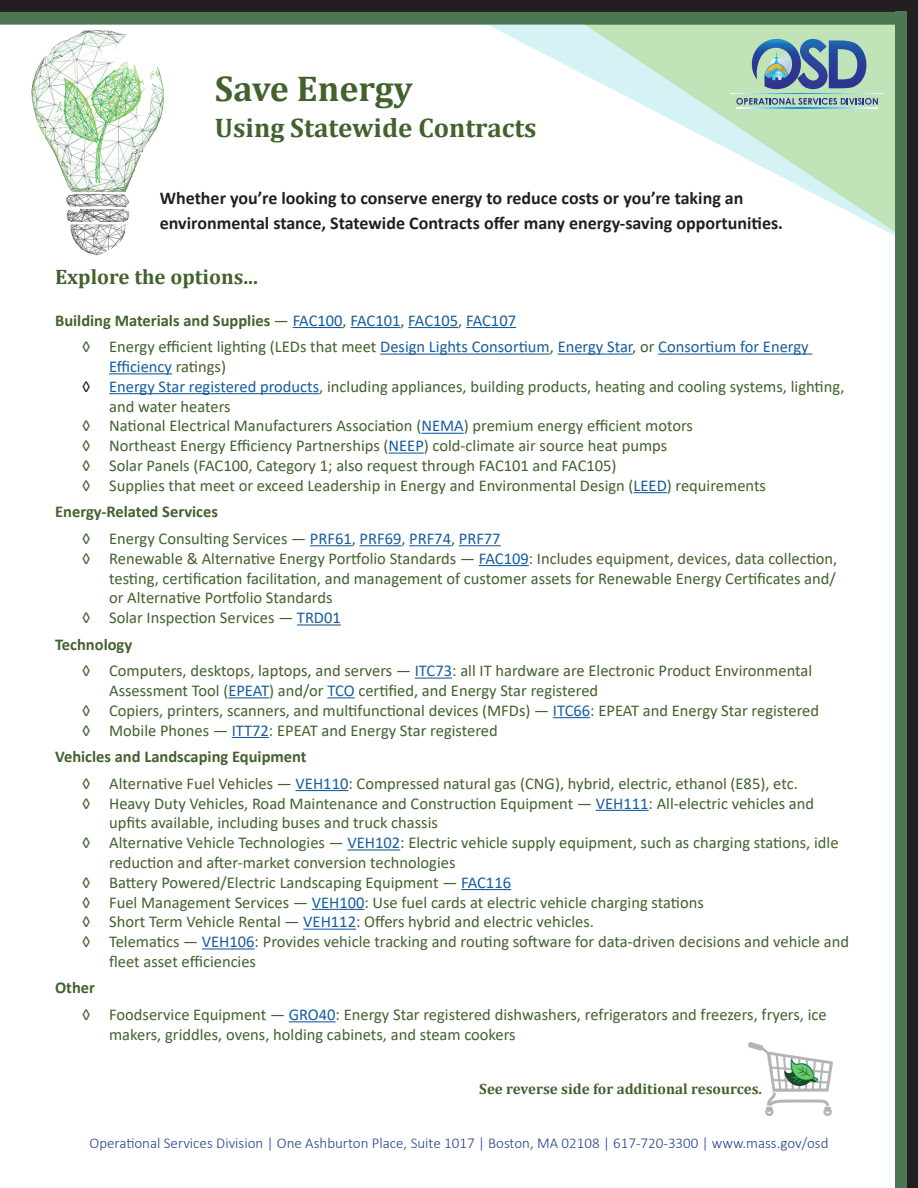
<style>
.page{position:relative;width:918px;height:1188px;background:#fff}
.page>*{position:absolute;margin:0;border:0;box-sizing:border-box;transform-origin:0 0}
.t1{font:700 36px "Cambria";color:#43612d}
.t2{font:700 27px "Cambria";color:#43612d}
.t3{font:700 21px "Cambria";color:#43612d}
.t4{font:700 18px/25.2px "Calibri";color:#231f20}
.t5{font:16.5px/19.8px "Calibri";color:#43612d}
.t6{font:700 16.5px "Calibri";color:#43612d}
.t7{font:16.5px/19.8px "Calibri";color:#175d9e}
.t8{font:300 15px "Calibri";color:#253f8e}
.t9{font:700 15px "Cambria";color:#43612d}
.s1{font-weight:400}
.s2{font-weight:400;color:#175d9e}
.s3{color:#43612d}
.s4{color:#231f20}
.s5{color:#175d9e}
</style>
<div class="page">
<img style="left:31px;top:30px;width:133px;height:226px">
<hr style="left:293px;top:327px;width:50px;height:1px;background:#175d9e">
<hr style="left:350px;top:327px;width:50px;height:1px;background:#175d9e">
<hr style="left:408px;top:327px;width:50px;height:1px;background:#175d9e">
<hr style="left:466px;top:327px;width:50px;height:1px;background:#175d9e">
<hr style="left:380px;top:354px;width:170px;height:1px;background:#175d9e">
<hr style="left:558px;top:354px;width:74px;height:1px;background:#175d9e">
<hr style="left:658px;top:354px;width:154px;height:1px;background:#175d9e">
<hr style="left:109px;top:373px;width:63px;height:1px;background:#175d9e">
<hr style="left:109px;top:393px;width:210px;height:1px;background:#175d9e">
<hr style="left:421px;top:433px;width:43px;height:1px;background:#175d9e">
<hr style="left:389px;top:453px;width:35px;height:1px;background:#175d9e">
<hr style="left:634px;top:492px;width:33px;height:1px;background:#175d9e">
<hr style="left:310px;top:545px;width:42px;height:1px;background:#175d9e">
<hr style="left:360px;top:545px;width:41px;height:1px;background:#175d9e">
<hr style="left:409px;top:545px;width:42px;height:1px;background:#175d9e">
<hr style="left:459px;top:545px;width:42px;height:1px;background:#175d9e">
<hr style="left:479px;top:565px;width:50px;height:1px;background:#175d9e">
<hr style="left:297px;top:624px;width:44px;height:2px;background:#175d9e">
<hr style="left:415px;top:678px;width:37px;height:1px;background:#175d9e">
<hr style="left:228px;top:697px;width:41px;height:1px;background:#175d9e">
<svg style="left:327px;top:697px;width:28px;height:1px"></svg>
<hr style="left:553px;top:717px;width:37px;height:1px;background:#175d9e">
<hr style="left:232px;top:737px;width:37px;height:1px;background:#175d9e">
<hr style="left:296px;top:790px;width:52px;height:1px;background:#175d9e">
<hr style="left:596px;top:810px;width:53px;height:1px;background:#175d9e">
<hr style="left:347px;top:849px;width:53px;height:2px;background:#175d9e">
<hr style="left:461px;top:889px;width:50px;height:1px;background:#175d9e">
<hr style="left:312px;top:909px;width:52px;height:1px;background:#175d9e">
<hr style="left:303px;top:929px;width:53px;height:1px;background:#175d9e">
<hr style="left:202px;top:948px;width:53px;height:2px;background:#175d9e">
<hr style="left:289px;top:1021px;width:47px;height:1px;background:#175d9e">
<img style="left:749px;top:1043px;width:84px;height:72px">
<svg style="left:489px;top:25px;width:407px;height:211px"></svg>
<div style="left:0;top:0;width:910px;height:12px;background:#231f20"></div>
<div style="left:1px;top:13px;width:898px;height:11px;background:#4d7753"></div>
<div style="left:0;top:12px;width:900px;height:13px;border:2px solid #4d7753"></div>
<div style="left:907px;top:0;width:11px;height:1188px;background:#231f20"></div>
<div style="left:896px;top:12px;width:11px;height:1176px;background:#4d7753"></div>
<svg style="left:730px;top:93px;width:154px;height:1px"></svg>
<svg style="left:737px;top:108px;width:140px;height:1px"></svg>
<svg style="left:736px;top:98px;width:142px;height:7px"></svg>
<svg style="left:752px;top:39px;width:114px;height:50px;background:#6f92aa"></svg>
<p class="t1" style="left:215px;top:64px;width:199px">Save Energy</p>
<p class="t2" style="left:215px;top:109px;width:323px">Using Statewide Contracts</p>
<p class="t4" style="left:160px;top:185px;width:625px">Whether you’re looking to conserve energy to reduce costs or you’re taking an environmental stance, Statewide Contracts offer many energy-saving opportunities.</p>
<p class="t3" style="left:55px;top:262px;width:204px">Explore the options...</p>
<p class="t6" style="left:55px;top:309px;width:462px">Building Materials and Supplies <span class="s1">—</span> <span class="s2">FAC100</span><span class="s1">,</span> <span class="s2">FAC101</span><span class="s1">,</span> <span class="s2">FAC105</span><span class="s1">,</span> <span class="s2">FAC107</span></p>
<p class="t7" style="left:109px;top:336px;width:701px;text-indent:-27px"><span class="s3">◊ Energy efficient lighting (LEDs that meet</span> Design Lights Consortium<span class="s3">,</span> Energy Star<span class="s3">, or</span> Consortium for Energy<br>Efficiency <span class="s3">ratings)</span></p>
<p class="t5" style="left:109px;top:376px;width:737px;text-indent:-27px"><span class="s4">◊</span> <span class="s5">Energy Star registered products</span>, including appliances, building products, heating and cooling systems, lighting, and water heaters</p>
<p class="t5" style="left:82px;top:416px;width:612px">◊ National Electrical Manufacturers Association (<span class="s5">NEMA</span>) premium energy efficient motors</p>
<p class="t5" style="left:82px;top:435px;width:587px">◊ Northeast Energy Efficiency Partnerships (<span class="s5">NEEP</span>) cold-climate air source heat pumps</p>
<p class="t5" style="left:82px;top:455px;width:536px">◊ Solar Panels (FAC100, Category 1; also request through FAC101 and FAC105)</p>
<p class="t5" style="left:82px;top:475px;width:685px">◊ Supplies that meet or exceed Leadership in Energy and Environmental Design (<span class="s5">LEED</span>) requirements</p>
<p class="t6" style="left:55px;top:500px;width:164px">Energy-Related Services</p>
<p class="t5" style="left:82px;top:528px;width:420px">◊ Energy Consulting Services — <span class="s5">PRF61</span>, <span class="s5">PRF69</span>, <span class="s5">PRF74</span>, <span class="s5">PRF77</span></p>
<p class="t5" style="left:109px;top:548px;width:730px;text-align:justify;text-indent:-27px">◊ Renewable &amp; Alternative Energy Portfolio Standards — <span class="s5">FAC109</span>: Includes equipment, devices, data collection, testing, certification facilitation, and management of customer assets for Renewable Energy Certificates and/ or Alternative Portfolio Standards</p>
<p class="t5" style="left:82px;top:607px;width:260px">◊ Solar Inspection Services — <span class="s5">TRD01</span></p>
<p class="t6" style="left:55px;top:633px;width:79px">Technology</p>
<p class="t5" style="left:109px;top:660px;width:705px;text-indent:-27px">◊ Computers, desktops, laptops, and servers — <span class="s5">ITC73</span>: all IT hardware are Electronic Product Environmental<br>Assessment Tool (<span class="s5">EPEAT</span>) and/or <span class="s5">TCO</span> certified, and Energy Star registered</p>
<p class="t5" style="left:82px;top:700px;width:738px">◊ Copiers, printers, scanners, and multifunctional devices (MFDs) — <span class="s5">ITC66</span>: EPEAT and Energy Star registered</p>
<p class="t5" style="left:82px;top:720px;width:417px">◊ Mobile Phones — <span class="s5">ITT72</span>: EPEAT and Energy Star registered</p>
<p class="t6" style="left:55px;top:745px;width:253px">Vehicles and Landscaping Equipment</p>
<p class="t5" style="left:82px;top:773px;width:717px">◊ Alternative Fuel Vehicles — <span class="s5">VEH110</span>: Compressed natural gas (CNG), hybrid, electric, ethanol (E85), etc.</p>
<p class="t5" style="left:109px;top:793px;width:707px;text-indent:-27px">◊ Heavy Duty Vehicles, Road Maintenance and Construction Equipment — <span class="s5">VEH111</span>: All-electric vehicles and upfits available, including buses and truck chassis</p>
<p class="t5" style="left:109px;top:832px;width:731px;text-indent:-27px">◊ Alternative Vehicle Technologies — <span class="s5">VEH102</span>: Electric vehicle supply equipment, such as charging stations, idle reduction and after-market conversion technologies</p>
<p class="t5" style="left:82px;top:872px;width:430px">◊ Battery Powered/Electric Landscaping Equipment — <span class="s5">FAC116</span></p>
<p class="t5" style="left:82px;top:892px;width:623px">◊ Fuel Management Services — <span class="s5">VEH100</span>: Use fuel cards at electric vehicle charging stations</p>
<p class="t5" style="left:82px;top:912px;width:513px">◊ Short Term Vehicle Rental — <span class="s5">VEH112</span>: Offers hybrid and electric vehicles.</p>
<p class="t5" style="left:109px;top:931px;width:741px;text-indent:-27px">◊ Telematics — <span class="s5">VEH106</span>: Provides vehicle tracking and routing software for data-driven decisions and vehicle and fleet asset efficiencies</p>
<p class="t6" style="left:55px;top:976px;width:41px">Other</p>
<p class="t5" style="left:109px;top:1004px;width:719px;text-indent:-27px">◊ Foodservice Equipment — <span class="s5">GRO40</span>: Energy Star registered dishwashers, refrigerators and freezers, fryers, ice makers, griddles, ovens, holding cabinets, and steam cookers</p>
<p class="t9" style="left:479px;top:1078px;width:284px">See reverse side for additional resources.</p>
<p class="t8" style="left:90px;top:1134px;width:740px">Operational Services Division | One Ashburton Place, Suite 1017 | Boston, MA 02108 | 617-720-3300 | www.mass.gov/osd</p>
</div>
